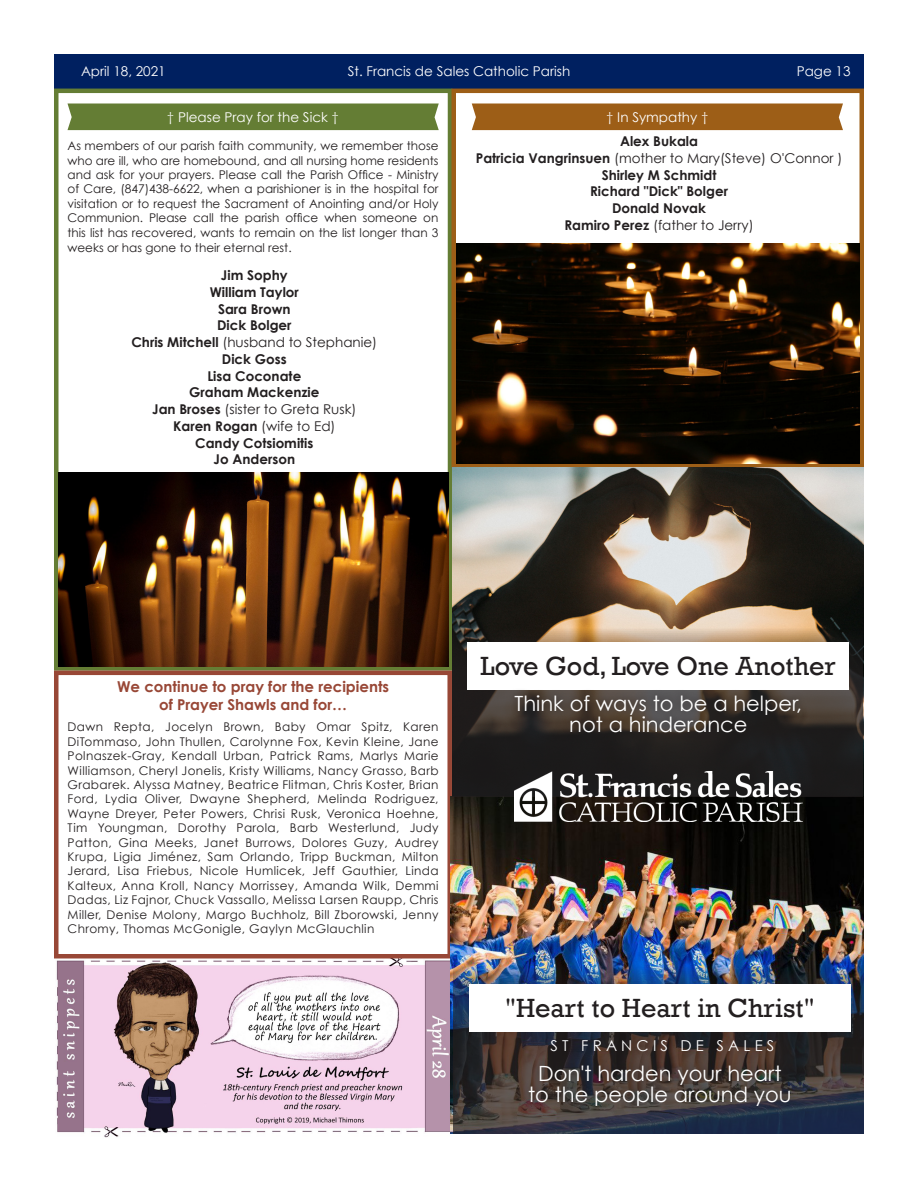
<style>
.page{position:relative;width:918px;height:1188px;background:#fff}
.page>*{position:absolute;margin:0;border:0;box-sizing:border-box;transform-origin:0 0}
.t1{font:27px "Rockwell";color:#231f20}
.t2{font:21px/21px "Century Gothic";color:#fff;text-align:center}
.t3{font:700 15px/18px "Century Gothic";color:#984736;text-align:center}
.t4{font:15px "Century Gothic";letter-spacing:.28em;color:#fff}
.t5{font:700 13.5px "Century Gothic";color:#231f20}
.t6{font:13.5px "Century Gothic";color:#231f20}
.t7{font:13.5px "Century Gothic";color:#fff}
.t8{font:12px/14.4px "Century Gothic";letter-spacing:.02em;color:#231f20;text-align:justify}
.s1{font-weight:700}
.s2{font-weight:400}
</style>
<div class="page">
<div style="left:54px;top:54px;width:810px;height:37px;background:#002060"></div>
<div style="left:54px;top:89px;width:398px;height:582px;border:4px solid #647d34"></div>
<div style="left:452px;top:89px;width:412px;height:379px;border:4px solid #9d5e17"></div>
<img style="left:56px;top:958px;width:394px;height:180px">
<div style="left:54px;top:671px;width:398px;height:287px;border:4px solid #984736"></div>
<div style="left:68px;top:104px;width:371px;height:26px;background:#647d34"></div>
<div style="left:472px;top:104px;width:371px;height:26px;background:#9d5e17"></div>
<img style="left:452px;top:468px;width:412px;height:328px">
<img style="left:450px;top:796px;width:414px;height:338px">
<svg style="left:453px;top:625px;width:410px;height:171px;background:#3e3730"></svg>
<div style="left:467px;top:642px;width:382px;height:48px;background:#fff"></div>
<div style="left:508px;top:687px;width:300px;height:53px;background:#231f20;opacity:.75"></div>
<img style="left:453px;top:963px;width:411px;height:171px">
<div style="left:522px;top:1058px;width:276px;height:56px;background:#231f20;opacity:.75"></div>
<div style="left:469px;top:984px;width:382px;height:48px;background:#fff"></div>
<img style="left:515px;top:771px;width:287px;height:50px">
<img style="left:59px;top:472px;width:389px;height:194px">
<img style="left:456px;top:243px;width:404px;height:221px">
<p class="t7" style="left:81px;top:63px;width:86px">April 18, 2021</p>
<p class="t7" style="left:348px;top:63px;width:224px">St. Francis de Sales Catholic Parish</p>
<p class="t7" style="left:797px;top:63px;width:55px">Page 13</p>
<p class="t7" style="left:167px;top:109px;width:174px">† Please Pray for the Sick †</p>
<p class="t7" style="left:606px;top:109px;width:104px">† In Sympathy †</p>
<p class="t5" style="left:620px;top:133px;width:80px">Alex Bukala</p>
<p class="t6" style="left:476px;top:150px;width:368px"><span class="s1">Patricia Vangrinsuen</span> (mother to Mary(Steve) O'Connor )</p>
<p class="t5" style="left:602px;top:166px;width:116px">Shirley M Schmidt</p>
<p class="t5" style="left:590px;top:183px;width:139px">Richard "Dick" Bolger</p>
<p class="t5" style="left:612px;top:200px;width:95px">Donald Novak</p>
<p class="t6" style="left:564px;top:217px;width:191px"><span class="s1">Ramiro Perez</span> (father to Jerry)</p>
<p class="t8" style="left:68px;top:138px;width:372px">As members of our parish faith community, we remember those who are ill, who are homebound, and all nursing home residents and ask for your prayers. Please call the Parish Office - Ministry of Care, (847)438-6622, when a parishioner is in the hospital for visitation or to request the Sacrament of Anointing and/or Holy Communion. Please call the parish office when someone on this list has recovered, wants to remain on the list longer than 3 weeks or has gone to their eternal rest.</p>
<p class="t5" style="left:221px;top:267px;width:68px">Jim Sophy</p>
<p class="t5" style="left:210px;top:283px;width:91px">William Taylor</p>
<p class="t5" style="left:218px;top:300px;width:74px">Sara Brown</p>
<p class="t5" style="left:217px;top:317px;width:76px">Dick Bolger</p>
<p class="t6" style="left:131px;top:334px;width:247px"><span class="s1">Chris Mitchell</span> (husband to Stephanie)</p>
<p class="t5" style="left:222px;top:350px;width:66px">Dick Goss</p>
<p class="t5" style="left:207px;top:367px;width:95px">Lisa Coconate</p>
<p class="t5" style="left:189px;top:384px;width:132px">Graham Mackenzie</p>
<p class="t6" style="left:152px;top:401px;width:206px"><span class="s1">Jan Broses</span> (sister to Greta Rusk)</p>
<p class="t5" style="left:173px;top:417px;width:164px">Karen Rogan <span class="s2">(wife to Ed)</span></p>
<p class="t5" style="left:195px;top:434px;width:120px">Candy Cotsiomitis</p>
<p class="t5" style="left:214px;top:451px;width:83px">Jo Anderson</p>
<p class="t3" style="left:117px;top:677px;width:274px">We continue to pray for the recipients of Prayer Shawls and for…</p>
<p class="t8" style="left:68px;top:720px;width:373px">Dawn Repta, Jocelyn Brown, Baby Omar Spitz, Karen DiTommaso, John Thullen, Carolynne Fox, Kevin Kleine, Jane Polnaszek-Gray, Kendall Urban, Patrick Rams, Marlys Marie Williamson, Cheryl Jonelis, Kristy Williams, Nancy Grasso, Barb Grabarek. Alyssa Matney, Beatrice Flitman, Chris Koster, Brian Ford, Lydia Oliver, Dwayne Shepherd, Melinda Rodriguez, Wayne Dreyer, Peter Powers, Chrisi Rusk, Veronica Hoehne, Tim Youngman, Dorothy Parola, Barb Westerlund, Judy Patton, Gina Meeks, Janet Burrows, Dolores Guzy, Audrey Krupa, Ligia Jiménez, Sam Orlando, Tripp Buckman, Milton Jerard, Lisa Friebus, Nicole Humlicek, Jeff Gauthier, Linda Kalteux, Anna Kroll, Nancy Morrissey, Amanda Wilk, Demmi Dadas, Liz Fajnor, Chuck Vassallo, Melissa Larsen Raupp, Chris Miller, Denise Molony, Margo Buchholz, Bill Zborowski, Jenny Chromy, Thomas McGonigle, Gaylyn McGlauchlin</p>
<p class="t1" style="left:481px;top:650px;width:357px">Love God, Love One Another</p>
<p class="t2" style="left:515px;top:692px;width:289px">Think of ways to be a helper, not a hinderance</p>
<p class="t1" style="left:505px;top:993px;width:311px">"Heart to Heart in Christ"</p>
<p class="t4" style="left:551px;top:1036px;width:225px">ST FRANCIS DE SALES</p>
<p class="t2" style="left:528px;top:1062px;width:265px">Don't harden your heart to the people around you</p>
</div>
